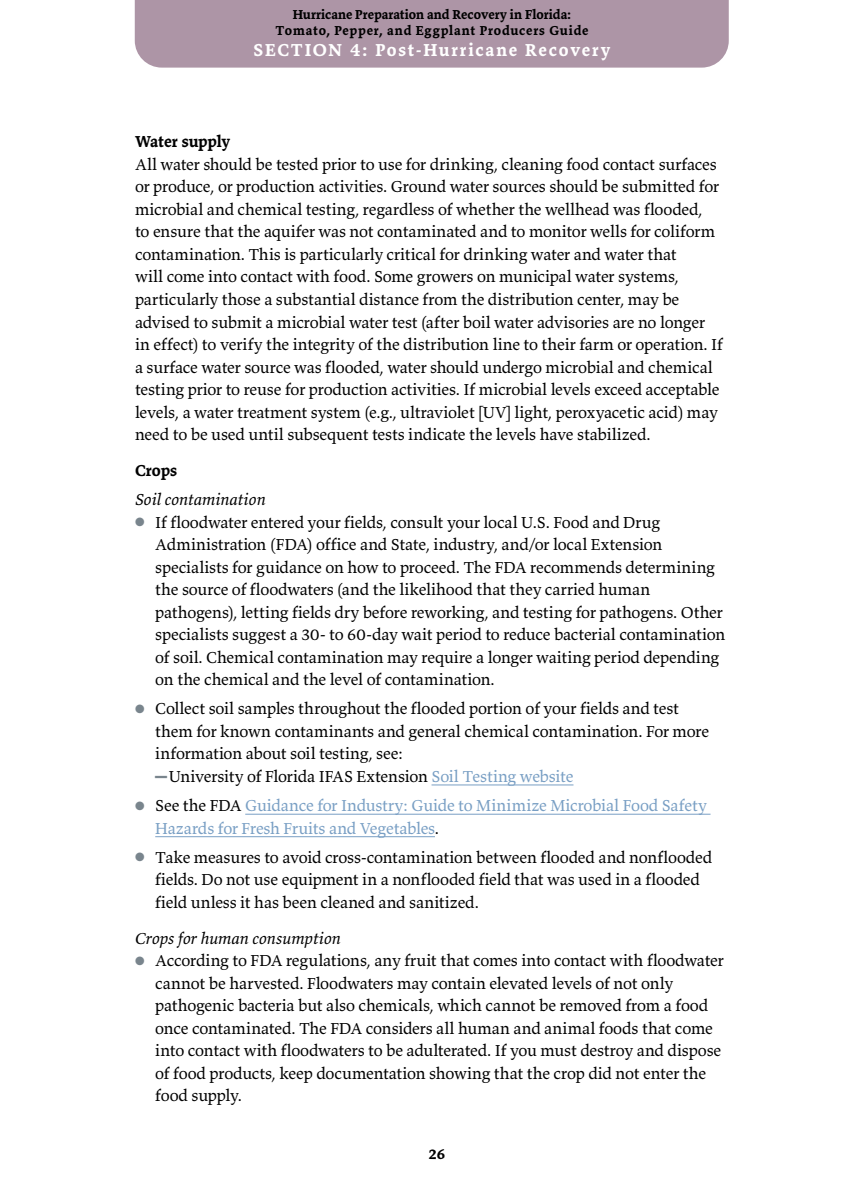
<style>
.page{position:relative;width:864px;height:1188px;background:#fff}
.page>*{position:absolute;margin:0;border:0;box-sizing:border-box;transform-origin:0 0}
.t1{font:700 18px "Valkyrie T3";letter-spacing:.1em;color:#fff}
.t2{font:16.5px/22.5px "Valkyrie T3";letter-spacing:-.01em;color:#000}
.t3{font:16.5px/22.5px "Valkyrie T3";letter-spacing:-.01em;color:#799fc4}
.t4{font:italic 16.5px "Valkyrie T3";color:#000}
.t5{font:700 16.5px "Valkyrie T3";color:#000}
.t6{font:700 15px "Valkyrie T3";color:#000}
.t7{font:700 13.5px/16.5px "Valkyrie T3";letter-spacing:.015em;color:#000;text-align:center}
.s1{color:#79858d}
.s2{font-family:"Times New Roman";font-size:12px;color:#79858d}
.s3{color:#799fc4}
.s4{color:#000}
</style>
<div class="page">
<div style="left:135px;top:0;width:594px;height:68px;background:#ad95a6"></div>
<hr style="left:432px;top:785px;width:142px;height:1px;background:#799fc4">
<hr style="left:245px;top:814px;width:466px;height:1px;background:#799fc4">
<hr style="left:155px;top:836px;width:280px;height:1px;background:#799fc4">
<p class="t7" style="left:276px;top:6px;width:314px">Hurricane Preparation and Recovery in Florida:<br>Tomato, Pepper, and Eggplant Producers Guide</p>
<p class="t1" style="left:254px;top:39px;width:358px">SECTION 4: Post-Hurricane Recovery</p>
<p class="t5" style="left:135px;top:131px;width:97px">Water supply</p>
<p class="t2" style="left:135px;top:153px;width:590px">All water should be tested prior to use for drinking, cleaning food contact surfaces or produce, or production activities. Ground water sources should be submitted for microbial and chemical testing, regardless of whether the wellhead was flooded,<br>to ensure that the aquifer was not contaminated and to monitor wells for coliform contamination. This is particularly critical for drinking water and water that<br>will come into contact with food. Some growers on municipal water systems, particularly those a substantial distance from the distribution center, may be advised to submit a microbial water test (after boil water advisories are no longer in effect) to verify the integrity of the distribution line to their farm or operation. If a surface water source was flooded, water should undergo microbial and chemical testing prior to reuse for production activities. If microbial levels exceed acceptable levels, a water treatment system (e.g., ultraviolet [UV] light, peroxyacetic acid) may need to be used until subsequent tests indicate the levels have stabilized.</p>
<p class="t5" style="left:135px;top:460px;width:44px">Crops</p>
<p class="t4" style="left:135px;top:489px;width:132px">Soil contamination</p>
<p class="t2" style="left:155px;top:510px;width:572px;text-indent:-20px"><span class="s1">●</span> If floodwater entered your fields, consult your local U.S. Food and Drug Administration (FDA) office and State, industry, and/or local Extension specialists for guidance on how to proceed. The FDA recommends determining the source of floodwaters (and the likelihood that they carried human pathogens), letting fields dry before reworking, and testing for pathogens. Other specialists suggest a 30- to 60-day wait period to reduce bacterial contamination of soil. Chemical contamination may require a longer waiting period depending on the chemical and the level of contamination.</p>
<p class="t2" style="left:155px;top:697px;width:555px;text-indent:-20px"><span class="s1">●</span> Collect soil samples throughout the flooded portion of your fields and test them for known contaminants and general chemical contamination. For more information about soil testing, see:<br><span class="s2">▬</span>University of Florida IFAS Extension <span class="s3">Soil Testing website</span></p>
<p class="t3" style="left:155px;top:794px;width:553px;text-indent:-20px"><span class="s1">●</span> <span class="s4">See the FDA</span> Guidance for Industry: Guide to Minimize Microbial Food Safety<br>Hazards for Fresh Fruits and Vegetables<span class="s4">.</span></p>
<p class="t2" style="left:155px;top:846px;width:558px;text-indent:-20px"><span class="s1">●</span> Take measures to avoid cross-contamination between flooded and nonflooded fields. Do not use equipment in a nonflooded field that was used in a flooded field unless it has been cleaned and sanitized.</p>
<p class="t4" style="left:135px;top:928px;width:207px">Crops for human consumption</p>
<p class="t2" style="left:155px;top:949px;width:570px;text-indent:-20px"><span class="s1">●</span> According to FDA regulations, any fruit that comes into contact with floodwater cannot be harvested. Floodwaters may contain elevated levels of not only pathogenic bacteria but also chemicals, which cannot be removed from a food once contaminated. The FDA considers all human and animal foods that come into contact with floodwaters to be adulterated. If you must destroy and dispose of food products, keep documentation showing that the crop did not enter the food supply.</p>
<p class="t6" style="left:429px;top:1144px;width:18px">26</p>
</div>
